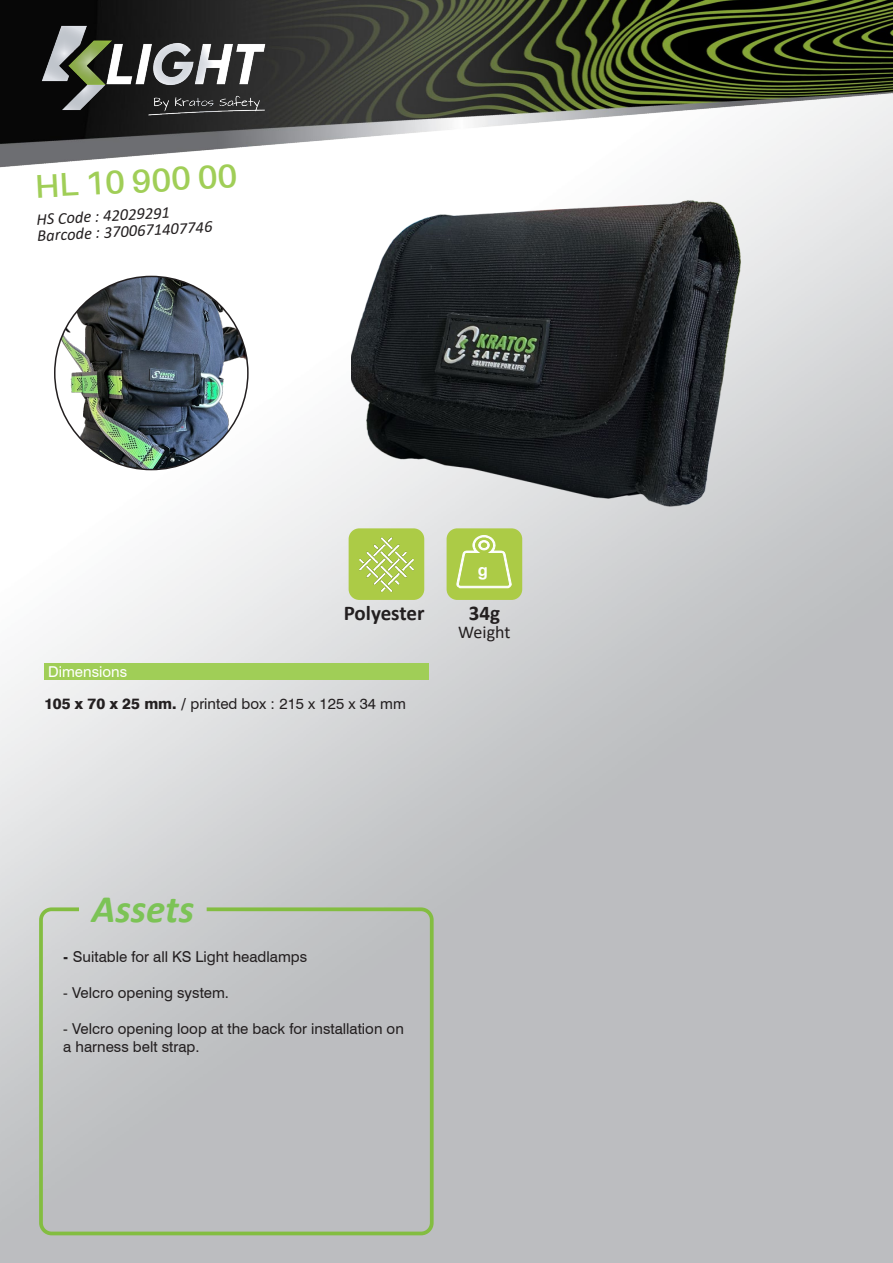
<style>
.page{position:relative;width:893px;height:1263px;background:#fff}
.page>*{position:absolute;margin:0;border:0;box-sizing:border-box;transform-origin:0 0}
.t1{font:italic 700 39px "Calibri";color:#7cc356}
.t2{font:600 33px "Aileron";color:#a0ce57}
.t3{font:700 21px "Calibri";color:#231f20}
.t4{font:18px "Calibri";color:#231f20}
.t5{font:italic 16.5px "Calibri";color:#231f20}
.t6{font:700 16.5px "Arial";color:#fff}
.t7{font:15px/18px "Swiss 721 BT";color:#231f20}
.t8{font:15px "Swiss 721 BT";color:#fff}
.s1{font-weight:800}
</style>
<div class="page">
<img style="left:0;top:0;width:893px;height:1263px">
<img style="left:34px;top:18px;width:238px;height:105px">
<div style="left:44px;top:663px;width:385px;height:16px;background:#a0ce57"></div>
<div style="left:39px;top:907px;width:395px;height:328px;border:4px solid #83bd41;border-radius:11px"></div>
<img style="left:349px;top:531px;width:2px;height:66px">
<img style="left:351px;top:118px;width:528px;height:523px">
<img style="left:55px;top:276px;width:193px;height:194px;border-radius:97px">
<p class="t2" style="left:34px;top:168px;width:205px;rotate:-3deg">HL 10 900 00</p>
<p class="t5" style="left:36px;top:208px;width:135px;rotate:-3deg">HS Code : 42029291</p>
<p class="t5" style="left:37px;top:224px;width:177px;rotate:-3deg">Barcode : 3700671407746</p>
<p class="t8" style="left:48px;top:662px;width:81px">Dimensions</p>
<p class="t3" style="left:344px;top:598px;width:82px">Polyester</p>
<p class="t7" style="left:44px;top:694px;width:363px"><span class="s1">105 x 70 x 25 mm. /</span> printed box : 215 x 125 x 34 mm</p>
<p class="t6" style="left:478px;top:559px;width:12px">g</p>
<p class="t3" style="left:469px;top:598px;width:33px">34g</p>
<p class="t4" style="left:458px;top:619px;width:54px">Weight</p>
<p class="t1" style="left:92px;top:882px;width:104px">Assets</p>
<p class="t7" style="left:63px;top:947px;width:245px"><span class="s1">-</span> Suitable for all KS Light headlamps</p>
<p class="t7" style="left:63px;top:983px;width:167px">- Velcro opening system.</p>
<p class="t7" style="left:63px;top:1019px;width:342px">- Velcro opening loop at the back for installation on a harness belt strap.</p>
</div>
